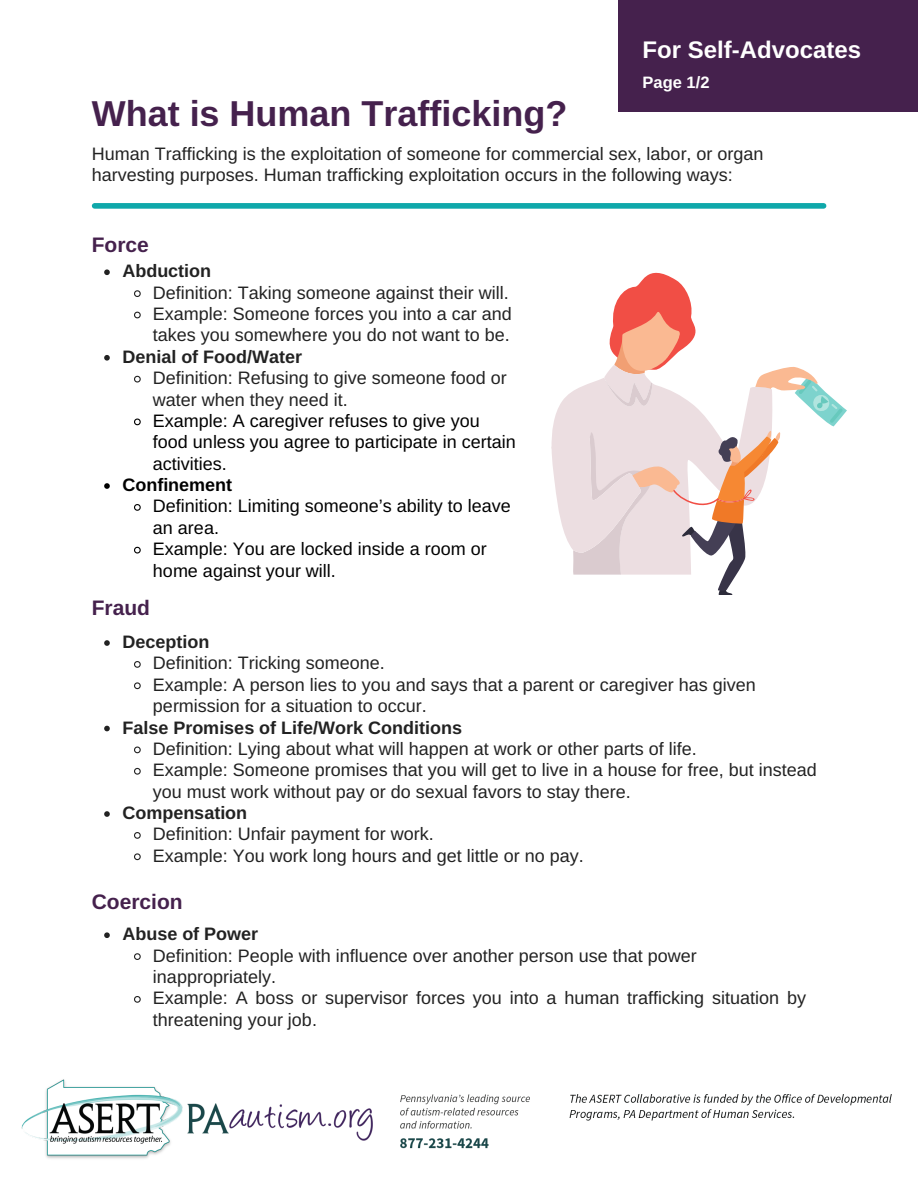
<style>
.page{position:relative;width:918px;height:1188px;background:#fff}
.page>*{position:absolute;margin:0;border:0;box-sizing:border-box;transform-origin:0 0}
.t1{font:700 36px "Arimo";color:#45214d}
.t2{font:700 24px "Arimo";color:#fff}
.t3{font:700 21px "Arimo";color:#45214d}
.t4{font:18px/21.3px "Arimo";color:#222}
.t5{font:18px/21.3px "Arimo";color:#000}
.t6{font:700 18px "Arimo";color:#222}
.t7{font:700 18px "Arimo";color:#000}
.t8{font:700 16.5px "Arimo";color:#fff}
</style>
<div class="page">
<img style="left:21px;top:1079px;width:871px;height:80px">
<div style="left:618px;top:0;width:300px;height:111px;background:#45214d"></div>
<svg style="left:104px;top:269px;width:6px;height:6px"></svg>
<svg style="left:134px;top:290px;width:7px;height:7px"></svg>
<svg style="left:134px;top:311px;width:7px;height:8px"></svg>
<svg style="left:104px;top:355px;width:6px;height:6px"></svg>
<svg style="left:134px;top:375px;width:7px;height:8px"></svg>
<svg style="left:134px;top:418px;width:7px;height:8px"></svg>
<svg style="left:104px;top:483px;width:6px;height:6px"></svg>
<svg style="left:134px;top:504px;width:7px;height:7px"></svg>
<svg style="left:134px;top:546px;width:7px;height:8px"></svg>
<svg style="left:104px;top:640px;width:6px;height:6px"></svg>
<svg style="left:134px;top:661px;width:7px;height:7px"></svg>
<svg style="left:134px;top:682px;width:7px;height:8px"></svg>
<svg style="left:104px;top:726px;width:6px;height:5px"></svg>
<svg style="left:134px;top:746px;width:7px;height:8px"></svg>
<svg style="left:134px;top:767px;width:7px;height:8px"></svg>
<svg style="left:104px;top:811px;width:6px;height:6px"></svg>
<svg style="left:134px;top:832px;width:7px;height:7px"></svg>
<svg style="left:134px;top:853px;width:7px;height:8px"></svg>
<svg style="left:552px;top:272px;width:295px;height:322px"></svg>
<svg style="left:104px;top:932px;width:6px;height:6px"></svg>
<svg style="left:134px;top:953px;width:7px;height:7px"></svg>
<svg style="left:134px;top:996px;width:7px;height:7px"></svg>
<div style="left:95px;top:203px;width:729px;height:6px;background:#0fa8aa"></div>
<p class="t2" style="left:643px;top:36px;width:220px">For Self-Advocates</p>
<p class="t8" style="left:643px;top:73px;width:68px">Page 1/2</p>
<p class="t1" style="left:92px;top:93px;width:477px">What is Human Trafficking?</p>
<p class="t4" style="left:92px;top:143px;width:673px">Human Trafficking is the exploitation of someone for commercial sex, labor, or organ harvesting purposes. Human trafficking exploitation occurs in the following ways:</p>
<p class="t3" style="left:92px;top:233px;width:59px">Force</p>
<p class="t6" style="left:122px;top:261px;width:90px">Abduction</p>
<p class="t4" style="left:153px;top:282px;width:357px">Definition: Taking someone against their will.</p>
<p class="t4" style="left:153px;top:303px;width:360px">Example: Someone forces you into a car and takes you somewhere you do not want to be.</p>
<p class="t6" style="left:122px;top:347px;width:181px">Denial of Food/Water</p>
<p class="t4" style="left:153px;top:367px;width:355px">Definition: Refusing to give someone food or water when they need it.</p>
<p class="t5" style="left:153px;top:410px;width:364px">Example: A caregiver refuses to give you food unless you agree to participate in certain activities.</p>
<p class="t7" style="left:122px;top:475px;width:111px">Confinement</p>
<p class="t5" style="left:153px;top:496px;width:359px">Definition: Limiting someone’s ability to leave an area.</p>
<p class="t5" style="left:153px;top:538px;width:335px">Example: You are locked inside a room or home against your will.</p>
<p class="t3" style="left:92px;top:596px;width:60px">Fraud</p>
<p class="t6" style="left:122px;top:632px;width:88px">Deception</p>
<p class="t4" style="left:153px;top:653px;width:233px">Definition: Tricking someone.</p>
<p class="t4" style="left:153px;top:674px;width:604px">Example: A person lies to you and says that a parent or caregiver has given permission for a situation to occur.</p>
<p class="t6" style="left:122px;top:717px;width:341px">False Promises of Life/Work Conditions</p>
<p class="t4" style="left:153px;top:738px;width:545px">Definition: Lying about what will happen at work or other parts of life.</p>
<p class="t4" style="left:153px;top:759px;width:665px">Example: Someone promises that you will get to live in a house for free, but instead you must work without pay or do sexual favors to stay there.</p>
<p class="t6" style="left:122px;top:803px;width:126px">Compensation</p>
<p class="t4" style="left:153px;top:824px;width:282px">Definition: Unfair payment for work.</p>
<p class="t4" style="left:153px;top:845px;width:432px">Example: You work long hours and get little or no pay.</p>
<p class="t3" style="left:92px;top:890px;width:92px">Coercion</p>
<p class="t6" style="left:122px;top:924px;width:137px">Abuse of Power</p>
<p class="t4" style="left:153px;top:945px;width:545px">Definition: People with influence over another person use that power inappropriately.</p>
<p class="t4" style="left:153px;top:988px;width:655px">Example: A boss or supervisor forces you into a human trafficking situation by threatening your job.</p>
</div>
